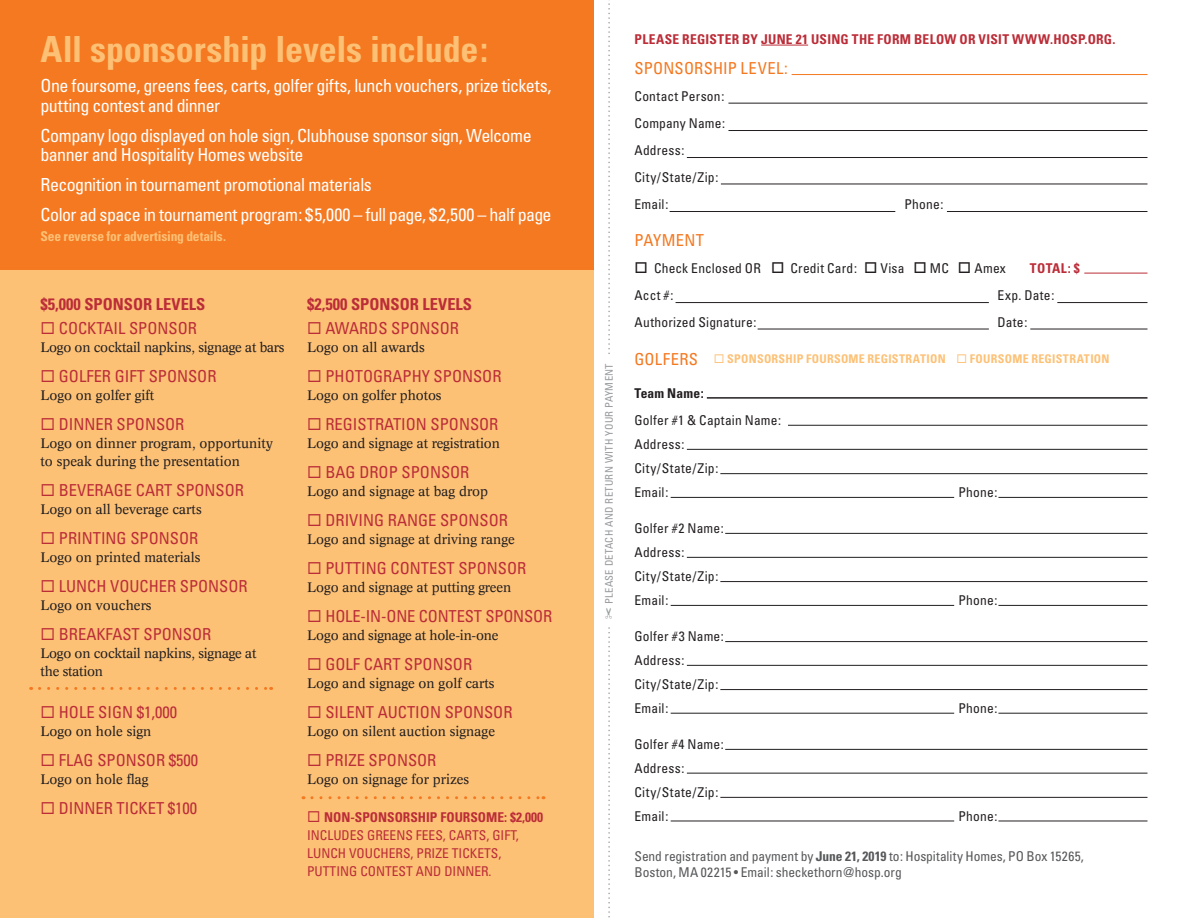
<style>
.page{position:relative;width:1188px;height:918px;background:#fff}
.page>*{position:absolute;margin:0;border:0;box-sizing:border-box;transform-origin:0 0}
.t1{font:700 condensed 36px "Univers";letter-spacing:-.005em;color:#fdc176}
.t2{font:condensed 18px/19.5px "Univers";letter-spacing:-.025em;color:#fff}
.t3{font:condensed 16.5px "Univers";color:#bb2d38}
.t4{font:700 condensed 16.5px "Univers";color:#bb2d38}
.t5{font:condensed 16.5px "Univers";letter-spacing:.015em;color:#f47921}
.t6{font:13.5px/18px "Concorde";color:#231f20}
.t7{font:condensed 13.5px/24px "Univers";letter-spacing:.015em;color:#231f20}
.t8{font:condensed 13.5px/18px "Univers";color:#bb2d38}
.t9{font:condensed 13.5px/16.2px "Univers";letter-spacing:-.005em;color:#57585a}
.t10{font:13.5px/18px "Concorde";letter-spacing:-.02em;color:#231f20}
.t11{font:700 condensed 13.5px "Univers";letter-spacing:.02em;color:#bb2d38}
.t12{font:700 condensed 13.5px "Univers";letter-spacing:-.01em;color:#fdc176}
.t13{font:700 condensed 13.5px "Univers";letter-spacing:.015em;color:#231f20}
.t14{font:700 condensed 12px "Univers";letter-spacing:.025em;color:#fdc176}
.t15{font:condensed 10.5px "Univers";letter-spacing:.03em;color:#97999c}
.s1{font-weight:700}
</style>
<div class="page">
<div style="left:0;top:149px;width:594px;height:769px;background:#fdc176"></div>
<div style="left:0;top:0;width:594px;height:270px;background:#f47921"></div>
<hr style="left:761px;top:45px;width:47px;height:1px;background:#bb2d38">
<hr style="left:728px;top:103px;width:420px;height:1px;background:#231f20">
<hr style="left:792px;top:74px;width:356px;height:1px;background:#f47921">
<hr style="left:707px;top:397px;width:441px;height:2px;background:#231f20">
<hr style="left:728px;top:130px;width:420px;height:1px;background:#231f20">
<hr style="left:788px;top:425px;width:360px;height:1px;background:#231f20">
<hr style="left:725px;top:533px;width:423px;height:1px;background:#231f20">
<hr style="left:725px;top:641px;width:423px;height:1px;background:#231f20">
<hr style="left:725px;top:749px;width:423px;height:1px;background:#231f20">
<hr style="left:687px;top:157px;width:461px;height:1px;background:#231f20">
<hr style="left:687px;top:449px;width:461px;height:1px;background:#231f20">
<hr style="left:687px;top:557px;width:461px;height:1px;background:#231f20">
<hr style="left:687px;top:665px;width:461px;height:1px;background:#231f20">
<hr style="left:687px;top:773px;width:461px;height:1px;background:#231f20">
<hr style="left:721px;top:184px;width:427px;height:1px;background:#231f20">
<hr style="left:670px;top:211px;width:225px;height:1px;background:#231f20">
<hr style="left:720px;top:473px;width:428px;height:1px;background:#231f20">
<hr style="left:720px;top:581px;width:428px;height:1px;background:#231f20">
<hr style="left:720px;top:689px;width:428px;height:1px;background:#231f20">
<hr style="left:720px;top:797px;width:428px;height:1px;background:#231f20">
<hr style="left:947px;top:211px;width:200px;height:1px;background:#231f20">
<hr style="left:998px;top:497px;width:150px;height:1px;background:#231f20">
<hr style="left:998px;top:605px;width:150px;height:1px;background:#231f20">
<hr style="left:998px;top:713px;width:150px;height:1px;background:#231f20">
<hr style="left:998px;top:821px;width:150px;height:1px;background:#231f20">
<hr style="left:671px;top:497px;width:283px;height:1px;background:#231f20">
<hr style="left:671px;top:605px;width:283px;height:1px;background:#231f20">
<hr style="left:671px;top:713px;width:283px;height:1px;background:#231f20">
<hr style="left:671px;top:821px;width:283px;height:1px;background:#231f20">
<hr style="left:676px;top:302px;width:313px;height:1px;background:#231f20">
<hr style="left:1057px;top:302px;width:91px;height:1px;background:#231f20">
<hr style="left:1084px;top:273px;width:64px;height:1px;background:#bb2d38">
<hr style="left:758px;top:329px;width:231px;height:1px;background:#231f20">
<hr style="left:1030px;top:329px;width:118px;height:1px;background:#231f20">
<svg style="left:608px;top:0;width:2px;height:918px"></svg>
<div style="left:603px;top:355px;width:17px;height:269px;background:#fff"></div>
<svg style="left:40px;top:687px;width:232px;height:3px"></svg>
<svg style="left:312px;top:796px;width:232px;height:3px"></svg>
<h1 class="t1" style="left:40px;top:27px;width:449px">All sponsorship levels include:</h1>
<h2 class="t2" style="left:40px;top:76px;width:513px">One foursome, greens fees, carts, golfer gifts, lunch vouchers, prize tickets, putting contest and dinner</h2>
<h2 class="t2" style="left:40px;top:125px;width:493px">Company logo displayed on hole sign, Clubhouse sponsor sign, Welcome banner and Hospitality Homes website</h2>
<h2 class="t2" style="left:40px;top:170px;width:513px;line-height:30px">Recognition in tournament promotional materials<br>Color ad space in tournament program: $5,000 – full page, $2,500 – half page</h2>
<p class="t12" style="left:40px;top:228px;width:187px">See reverse for advertising details.</p>
<p class="t4" style="left:40px;top:294px;width:166px">$5,000 SPONSOR LEVELS</p>
<p class="t3" style="left:40px;top:318px;width:158px">◻ COCKTAIL SPONSOR</p>
<p class="t10" style="left:40px;top:338px;width:246px">Logo on cocktail napkins, signage at bars</p>
<p class="t3" style="left:40px;top:366px;width:178px">◻ GOLFER GIFT SPONSOR</p>
<p class="t6" style="left:40px;top:386px;width:115px">Logo on golfer gift</p>
<p class="t3" style="left:40px;top:414px;width:145px">◻ DINNER SPONSOR</p>
<p class="t6" style="left:40px;top:434px;width:234px">Logo on dinner program, opportunity to speak during the presentation</p>
<p class="t3" style="left:40px;top:480px;width:205px">◻ BEVERAGE CART SPONSOR</p>
<p class="t6" style="left:40px;top:500px;width:163px">Logo on all beverage carts</p>
<p class="t3" style="left:40px;top:528px;width:159px">◻ PRINTING SPONSOR</p>
<p class="t6" style="left:40px;top:548px;width:161px">Logo on printed materials</p>
<p class="t3" style="left:40px;top:576px;width:209px">◻ LUNCH VOUCHER SPONSOR</p>
<p class="t6" style="left:40px;top:596px;width:113px">Logo on vouchers</p>
<p class="t3" style="left:40px;top:624px;width:172px">◻ BREAKFAST SPONSOR</p>
<p class="t10" style="left:40px;top:644px;width:218px">Logo on cocktail napkins, signage at the station</p>
<p class="t3" style="left:40px;top:702px;width:138px">◻ HOLE SIGN $1,000</p>
<p class="t6" style="left:40px;top:722px;width:112px">Logo on hole sign</p>
<p class="t3" style="left:40px;top:750px;width:159px">◻ FLAG SPONSOR $500</p>
<p class="t6" style="left:40px;top:770px;width:109px">Logo on hole flag</p>
<p class="t3" style="left:40px;top:798px;width:158px">◻ DINNER TICKET $100</p>
<p class="t4" style="left:307px;top:294px;width:166px">$2,500 SPONSOR LEVELS</p>
<p class="t3" style="left:307px;top:318px;width:153px">◻ AWARDS SPONSOR</p>
<p class="t6" style="left:307px;top:338px;width:119px">Logo on all awards</p>
<p class="t3" style="left:307px;top:366px;width:196px">◻ PHOTOGRAPHY SPONSOR</p>
<p class="t6" style="left:307px;top:386px;width:136px">Logo on golfer photos</p>
<p class="t3" style="left:307px;top:414px;width:193px">◻ REGISTRATION SPONSOR</p>
<p class="t6" style="left:307px;top:434px;width:194px">Logo and signage at registration</p>
<p class="t3" style="left:307px;top:462px;width:164px">◻ BAG DROP SPONSOR</p>
<p class="t6" style="left:307px;top:482px;width:183px">Logo and signage at bag drop</p>
<p class="t3" style="left:307px;top:510px;width:202px">◻ DRIVING RANGE SPONSOR</p>
<p class="t6" style="left:307px;top:530px;width:209px">Logo and signage at driving range</p>
<p class="t3" style="left:307px;top:558px;width:221px">◻ PUTTING CONTEST SPONSOR</p>
<p class="t6" style="left:307px;top:578px;width:206px">Logo and signage at putting green</p>
<p class="t3" style="left:307px;top:606px;width:247px">◻ HOLE-IN-ONE CONTEST SPONSOR</p>
<p class="t10" style="left:307px;top:626px;width:193px">Logo and signage at hole-in-one</p>
<p class="t3" style="left:307px;top:654px;width:167px">◻ GOLF CART SPONSOR</p>
<p class="t6" style="left:307px;top:674px;width:189px">Logo and signage on golf carts</p>
<p class="t3" style="left:307px;top:702px;width:207px">◻ SILENT AUCTION SPONSOR</p>
<p class="t6" style="left:307px;top:722px;width:189px">Logo on silent auction signage</p>
<p class="t3" style="left:307px;top:750px;width:131px">◻ PRIZE SPONSOR</p>
<p class="t6" style="left:307px;top:770px;width:164px">Logo on signage for prizes</p>
<p class="t8" style="left:307px;top:808px;width:238px">◻ <span class="s1">NON-SPONSORSHIP FOURSOME: $2,000<br></span>INCLUDES GREENS FEES, CARTS, GIFT, LUNCH VOUCHERS, PRIZE TICKETS, PUTTING CONTEST AND DINNER.</p>
<p class="t15" style="left:603px;top:619px;width:257px;rotate:-90deg">✂ PLEASE DETACH AND RETURN WITH YOUR PAYMENT</p>
<p class="t11" style="left:634px;top:31px;width:482px">PLEASE REGISTER BY JUNE 21 USING THE FORM BELOW OR VISIT WWW.HOSP.ORG.</p>
<p class="t5" style="left:634px;top:57px;width:155px">SPONSORSHIP LEVEL:</p>
<p class="t7" style="left:634px;top:82px;width:92px;line-height:27px">Contact Person:<br>Company Name:<br>Address:<br>City/State/Zip:<br>Email:</p>
<p class="t7" style="left:904px;top:192px;width:40px">Phone:</p>
<p class="t5" style="left:634px;top:230px;width:71px">PAYMENT</p>
<p class="t7" style="left:634px;top:256px;width:373px">□ Check Enclosed OR □ Credit Card: □ Visa □ MC □ Amex</p>
<p class="t11" style="left:1030px;top:260px;width:51px">TOTAL: $</p>
<p class="t7" style="left:635px;top:283px;width:40px">Acct #:</p>
<p class="t7" style="left:998px;top:283px;width:58px">Exp. Date:</p>
<p class="t7" style="left:635px;top:310px;width:123px">Authorized Signature:</p>
<p class="t7" style="left:998px;top:310px;width:31px">Date:</p>
<p class="t5" style="left:634px;top:348px;width:65px">GOLFERS</p>
<p class="t13" style="left:634px;top:385px;width:71px">Team Name:</p>
<p class="t7" style="left:634px;top:408px;width:148px">Golfer #1 &amp; Captain Name:<br>Address:<br>City/State/Zip:<br>Email:</p>
<p class="t14" style="left:714px;top:351px;width:397px">◻ SPONSORSHIP FOURSOME REGISTRATION ◻ FOURSOME REGISTRATION</p>
<p class="t7" style="left:958px;top:480px;width:40px">Phone:</p>
<p class="t7" style="left:634px;top:516px;width:91px">Golfer #2 Name:<br>Address:<br>City/State/Zip:<br>Email:</p>
<p class="t7" style="left:634px;top:624px;width:91px">Golfer #3 Name:<br>Address:<br>City/State/Zip:<br>Email:</p>
<p class="t7" style="left:634px;top:732px;width:91px">Golfer #4 Name:<br>Address:<br>City/State/Zip:<br>Email:</p>
<p class="t7" style="left:958px;top:588px;width:40px">Phone:</p>
<p class="t7" style="left:958px;top:696px;width:40px">Phone:</p>
<p class="t7" style="left:958px;top:804px;width:40px">Phone:</p>
<p class="t9" style="left:634px;top:848px;width:451px">Send registration and payment by <span class="s1">June 21, 2019</span> to: Hospitality Homes, PO Box 15265,<br>Boston, MA 02215 • Email: sheckethorn@hosp.org</p>
</div>
